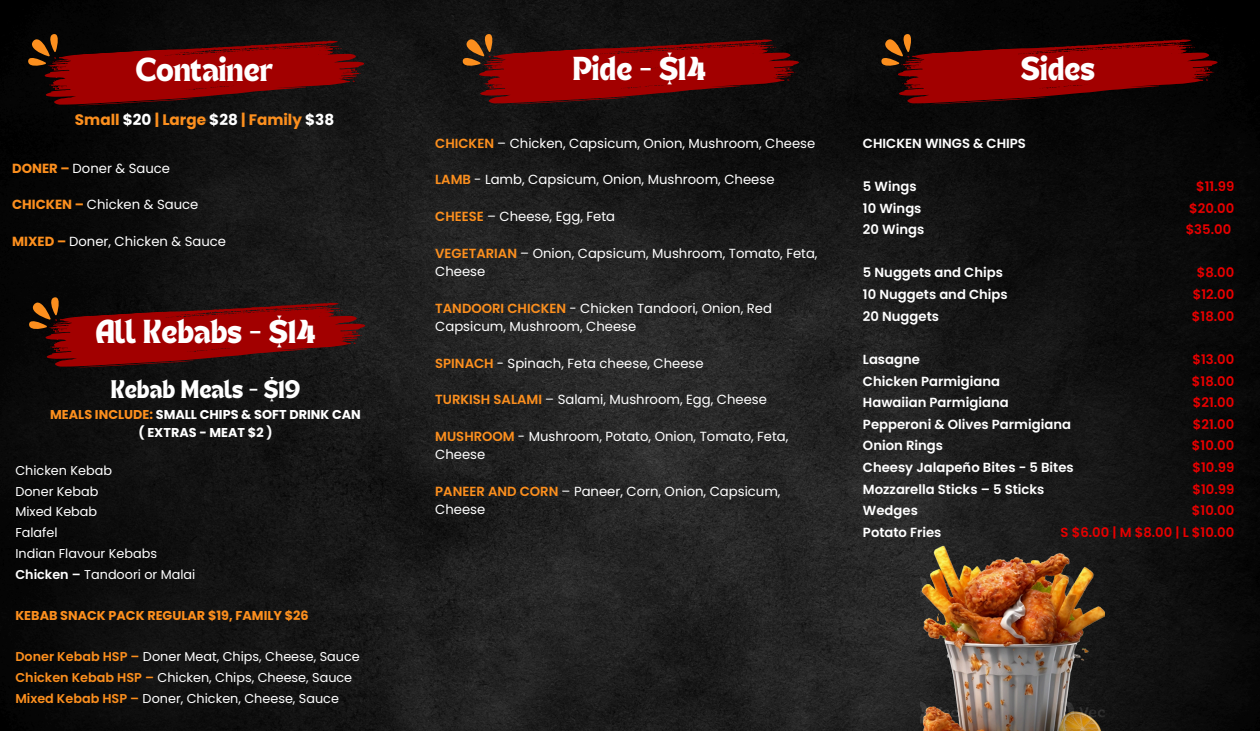
<style>
.page{position:relative;width:1260px;height:731px;background:#fff}
.page>*{position:absolute;margin:0;border:0;box-sizing:border-box;transform-origin:0 0}
.t1{font:24px "TANHEADLINE";color:#fff}
.t2{font:18.4px "TANHEADLINE";color:#fff}
.t3{font:700 15.2px "Poppins";color:#fc8f1e}
.t4{font:13.2px/18.3px "Poppins";color:#fff}
.t5{font:600 13.2px/21.6px "Poppins";color:#fff}
.t6{font:600 13.2px/21.6px "Poppins";color:#e80000;text-align:justify}
.t7{font:12.8px "Poppins";color:#fff}
.t8{font:700 12.8px/17.7px "Poppins";color:#fff;text-align:center}
.t9{font:700 12.8px "Poppins";color:#fc8f1e}
.s1{color:#fff}
.s2{font-weight:700;color:#fc8f1e}
.s3{color:#fc8f1e}
.s4{font-weight:600}
.s5{font-weight:600;color:#fc8f1e}
</style>
<div class="page">
<img style="left:0;top:0;width:1260px;height:730px">
<svg style="left:28px;top:34px;width:338px;height:75px;background:#600706"></svg>
<svg style="left:29px;top:297px;width:338px;height:74px;background:#640908"></svg>
<svg style="left:462px;top:34px;width:338px;height:74px;background:#630907"></svg>
<svg style="left:881px;top:34px;width:338px;height:74px;background:#5e0402"></svg>
<img style="left:920px;top:540px;width:184px;height:190px">
<p class="t1" style="left:135px;top:57px;width:140px">Container</p>
<p class="t3" style="left:75px;top:109px;width:261px">Small <span class="s1">$20</span> | Large <span class="s1">$28</span> | Family <span class="s1">$38</span></p>
<p class="t4" style="left:12px;top:159px;width:159px"><span class="s2">DONER –</span> Doner &amp; Sauce</p>
<p class="t4" style="left:12px;top:195px;width:188px"><span class="s2">CHICKEN –</span> Chicken &amp; Sauce</p>
<p class="t4" style="left:12px;top:232px;width:215px"><span class="s2">MIXED –</span> Doner, Chicken &amp; Sauce</p>
<p class="t1" style="left:96px;top:318px;width:221px">All Kebabs - $14</p>
<p class="t2" style="left:111px;top:379px;width:191px">Kebab Meals - $19</p>
<p class="t8" style="left:50px;top:405px;width:312px"><span class="s3">MEALS INCLUDE:</span> SMALL CHIPS &amp; SOFT DRINK CAN ( EXTRAS - MEAT $2 )</p>
<p class="t7" style="left:15px;top:461px;width:98px">Chicken Kebab</p>
<h4 class="t7" style="left:15px;top:482px;width:85px">Doner Kebab</h4>
<p class="t7" style="left:15px;top:502px;width:83px">Mixed Kebab</p>
<p class="t7" style="left:15px;top:523px;width:44px">Falafel</p>
<p class="t7" style="left:15px;top:544px;width:143px">Indian Flavour Kebabs</p>
<p class="t7" style="left:15px;top:564px;width:181px"><span class="s4">Chicken –</span> Tandoori or Malai</p>
<p class="t9" style="left:15px;top:606px;width:295px">KEBAB SNACK PACK REGULAR $19, FAMILY $26</p>
<h1 class="t7" style="left:15px;top:647px;width:346px"><span class="s5">Doner Kebab HSP –</span> Doner Meat, Chips, Cheese, Sauce</h1>
<p class="t7" style="left:15px;top:668px;width:338px"><span class="s5">Chicken Kebab HSP –</span> Chicken, Chips, Cheese, Sauce</p>
<p class="t7" style="left:15px;top:689px;width:325px"><span class="s5">Mixed Kebab HSP –</span> Doner, Chicken, Cheese, Sauce</p>
<h4 class="t1" style="left:573px;top:55px;width:135px">Pide - $14</h4>
<h2 class="t1" style="left:1021px;top:55px;width:75px">Sides</h2>
<p class="t4" style="left:435px;top:134px;width:382px"><span class="s5">CHICKEN</span> – Chicken, Capsicum, Onion, Mushroom, Cheese</p>
<h1 class="t4" style="left:435px;top:170px;width:341px"><span class="s5">LAMB</span> - Lamb, Capsicum, Onion, Mushroom, Cheese</h1>
<h3 class="t4" style="left:435px;top:207px;width:181px"><span class="s5">CHEESE</span> – Cheese, Egg, Feta</h3>
<p class="t4" style="left:435px;top:244px;width:384px"><span class="s5">VEGETARIAN</span> – Onion, Capsicum, Mushroom, Tomato, Feta,<br>Cheese</p>
<p class="t4" style="left:435px;top:299px;width:338px"><span class="s5">TANDOORI CHICKEN</span> - Chicken Tandoori, Onion, Red<br>Capsicum, Mushroom, Cheese</p>
<p class="t4" style="left:435px;top:353px;width:270px"><span class="s5">SPINACH</span> - Spinach, Feta cheese, Cheese</p>
<p class="t4" style="left:435px;top:390px;width:333px"><span class="s5">TURKISH SALAMI</span> – Salami, Mushroom, Egg, Cheese</p>
<p class="t4" style="left:435px;top:427px;width:355px"><span class="s5">MUSHROOM</span> - Mushroom, Potato, Onion, Tomato, Feta,<br>Cheese</p>
<h1 class="t4" style="left:435px;top:482px;width:347px"><span class="s5">PANEER AND CORN</span> – Paneer, Corn, Onion, Capsicum,<br>Cheese</h1>
<p class="t5" style="left:863px;top:132px;width:164px">CHICKEN WINGS &amp; CHIPS</p>
<p class="t5" style="left:863px;top:175px;width:63px">5 Wings<br>10 Wings<br>20 Wings</p>
<p class="t5" style="left:863px;top:262px;width:146px">5 Nuggets and Chips<br>10 Nuggets and Chips<br>20 Nuggets</p>
<p class="t5" style="left:863px;top:348px;width:212px">Lasagne<br>Chicken Parmigiana<br>Hawaiian Parmigiana<br>Pepperoni &amp; Olives Parmigiana<br>Onion Rings<br>Cheesy Jalapeño Bites - 5 Bites<br>Mozzarella Sticks – 5 Sticks<br>Wedges<br>Potato Fries</p>
<p class="t6" style="left:1185px;top:175px;width:50px;text-indent:11px">$11.99 $20.00 $35.00</p>
<p class="t6" style="left:1192px;top:262px;width:44px;text-align:center">$8.00 $12.00 $18.00</p>
<p class="t6" style="left:1060px;top:348px;width:175px;text-align:right">$13.00<br>$18.00<br>$21.00<br>$21.00<br>$10.00<br>$10.99<br>$10.99<br>$10.00<br>S $6.00 | M $8.00 | L $10.00</p>
</div>
